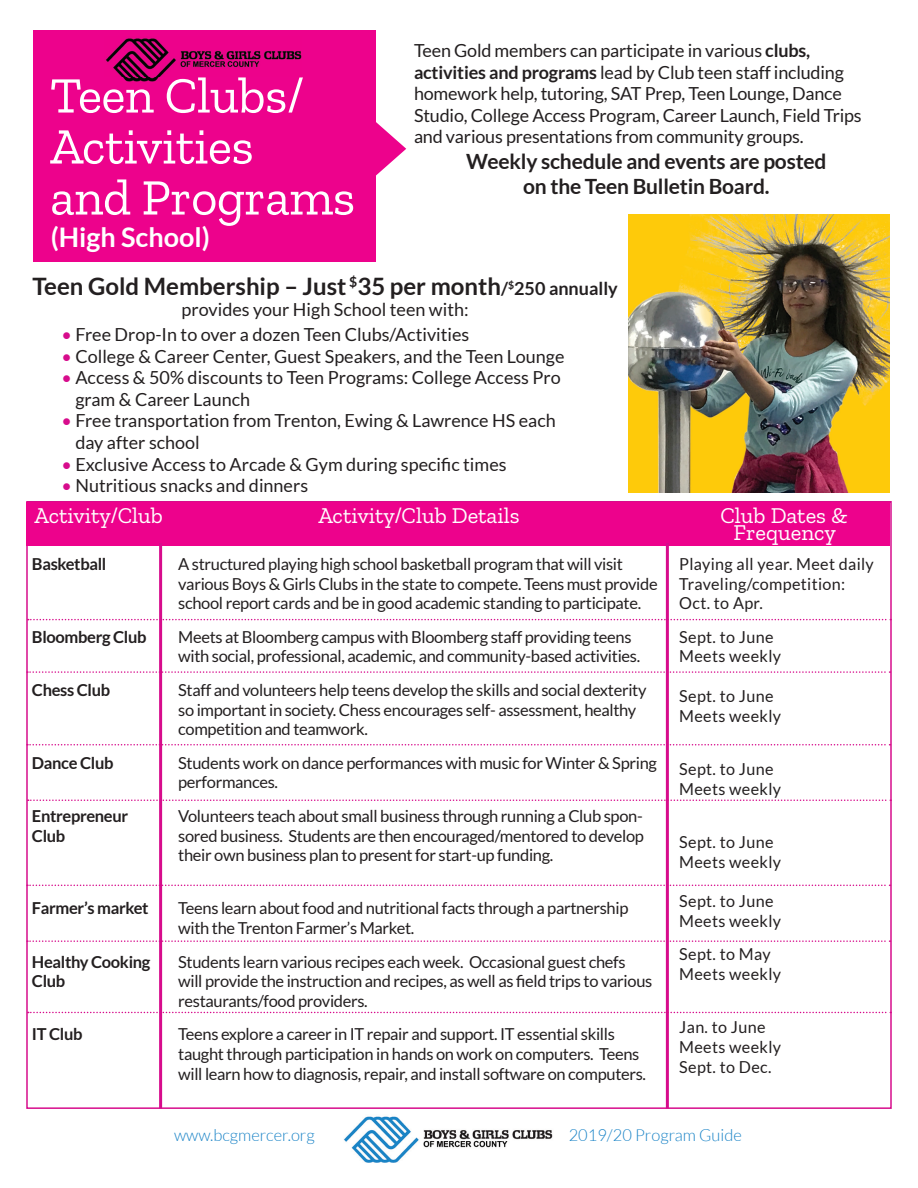
<style>
.page{position:relative;width:918px;height:1188px;background:#fff}
.page>*{position:absolute;margin:0;border:0;box-sizing:border-box;transform-origin:0 0}
.t1{font:51px/51px "Zilla Slab";letter-spacing:-.01em;color:#fff}
.t2{font:700 27px "Lato";color:#fff}
.t3{font:700 24px "Lato";color:#231f20}
.t4{font:22.5px/16.5px "Zilla Slab";color:#fff;text-align:center}
.t5{font:700 21px/25.2px "Lato";letter-spacing:-.01em;color:#231f20;text-align:center}
.t6{font:18px/21.6px "Lato";color:#231f20}
.t7{font:16.5px/19.8px "Lato";letter-spacing:-.02em;color:#231f20}
.t8{font:16.5px/19.8px "Lato";letter-spacing:.02em;color:#231f20}
.t9{font:700 16.5px/19.8px "Lato";letter-spacing:-.02em;color:#231f20}
.t10{font:300 16.5px "Lato";color:#1b84c7}
.s1{font-weight:700}
.s2{font-size:18px}
.s3{color:#d70c8c}
</style>
<div class="page">
<img style="left:344px;top:1116px;width:209px;height:47px">
<div style="left:33px;top:30px;width:343px;height:232px;background:#ed028c"></div>
<svg style="left:376px;top:122px;width:30px;height:54px"></svg>
<img style="left:628px;top:214px;width:261px;height:278px">
<div style="left:26px;top:502px;width:864px;height:44px;background:#ed028c"></div>
<hr style="left:159px;top:543px;width:3px;height:565px;background:#d70c8c">
<hr style="left:666px;top:543px;width:3px;height:565px;background:#d70c8c">
<svg style="left:28px;top:619px;width:863px;height:1px"></svg>
<svg style="left:28px;top:800px;width:863px;height:1px"></svg>
<svg style="left:27px;top:885px;width:864px;height:1px"></svg>
<svg style="left:27px;top:940px;width:864px;height:2px"></svg>
<svg style="left:28px;top:1012px;width:863px;height:1px"></svg>
<svg style="left:27px;top:744px;width:864px;height:2px"></svg>
<svg style="left:27px;top:671px;width:864px;height:2px"></svg>
<img style="left:105px;top:38px;width:197px;height:39px">
<img style="left:123px;top:77px;width:179px;height:5px">
<h1 class="t1" style="left:50px;top:70px;width:307px">Teen Clubs/<br>Activities<br>and Programs</h1>
<h2 class="t2" style="left:51px;top:221px;width:161px">(High School)</h2>
<p class="t6" style="left:414px;top:40px;width:449px">Teen Gold members can participate in various <span class="s1">clubs, activities and programs</span> lead by Club teen staff including homework help, tutoring, SAT Prep, Teen Lounge, Dance Studio, College Access Program, Career Launch, Field Trips and various presentations from community groups.</p>
<p class="t5" style="left:466px;top:148px;width:362px">Weekly schedule and events are posted on the Teen Bulletin Board.</p>
<h3 class="t3" style="left:32px;top:272px;width:587px">Teen Gold Membership – Just <sup>$</sup>35 per month<span class="s2">/</span><sup>$</sup><span class="s2">250 annually</span></h3>
<p class="t6" style="left:182px;top:299px;width:288px">provides your High School teen with:</p>
<p class="t6" style="left:62px;top:324px;width:409px"><span class="s3">•</span> Free Drop-In to over a dozen Teen Clubs/Activities</p>
<p class="t6" style="left:62px;top:345px;width:505px"><span class="s3">•</span> College &amp; Career Center, Guest Speakers, and the Teen Lounge</p>
<p class="t6" style="left:75px;top:367px;width:487px;text-indent:-14px"><span class="s3">•</span> Access &amp; 50% discounts to Teen Programs: College Access Pro gram &amp; Career Launch</p>
<p class="t6" style="left:75px;top:410px;width:482px;text-indent:-14px"><span class="s3">•</span> Free transportation from Trenton, Ewing &amp; Lawrence HS each day after school</p>
<p class="t6" style="left:62px;top:453px;width:447px"><span class="s3">•</span> Exclusive Access to Arcade &amp; Gym during specific times</p>
<p class="t6" style="left:62px;top:475px;width:248px"><span class="s3">•</span> Nutritious snacks and dinners</p>
<h3 class="t4" style="left:34px;top:508px;width:130px">Activity/Club</h3>
<h3 class="t4" style="left:318px;top:508px;width:203px">Activity/Club Details</h3>
<h3 class="t4" style="left:720px;top:508px;width:129px">Club Dates &amp;<br>Frequency</h3>
<p class="t9" style="left:32px;top:554px;width:76px">Basketball</p>
<p class="t9" style="left:32px;top:627px;width:116px">Bloomberg Club</p>
<p class="t9" style="left:32px;top:680px;width:80px">Chess Club</p>
<p class="t9" style="left:32px;top:753px;width:83px">Dance Club</p>
<p class="t9" style="left:32px;top:806px;width:98px">Entrepreneur<br>Club</p>
<p class="t9" style="left:32px;top:898px;width:118px">Farmer’s market</p>
<p class="t9" style="left:32px;top:951px;width:120px">Healthy Cooking<br>Club</p>
<p class="t9" style="left:32px;top:1024px;width:52px">IT Club</p>
<p class="t7" style="left:178px;top:554px;width:481px">A structured playing high school basketball program that will visit various Boys &amp; Girls Clubs in the state to compete. Teens must provide school report cards and be in good academic standing to participate.</p>
<p class="t7" style="left:178px;top:627px;width:463px">Meets at Bloomberg campus with Bloomberg staff providing teens with social, professional, academic, and community-based activities.</p>
<p class="t7" style="left:178px;top:680px;width:470px">Staff and volunteers help teens develop the skills and social dexterity so important in society. Chess encourages self- assessment, healthy competition and teamwork.</p>
<p class="t7" style="left:178px;top:753px;width:480px">Students work on dance performances with music for Winter &amp; Spring performances.</p>
<p class="t7" style="left:178px;top:806px;width:467px;text-align:justify">Volunteers teach about small business through running a Club spon&shy;sored business. Students are then encouraged/mentored to develop their own business plan to present for start-up funding.</p>
<p class="t7" style="left:178px;top:898px;width:452px">Teens learn about food and nutritional facts through a partnership with the Trenton Farmer’s Market.</p>
<p class="t7" style="left:178px;top:952px;width:476px">Students learn various recipes each week. Occasional guest chefs will provide the instruction and recipes, as well as field trips to various restaurants/food providers.</p>
<p class="t7" style="left:178px;top:1024px;width:469px">Teens explore a career in IT repair and support. IT essential skills taught through participation in hands on work on computers. Teens will learn how to diagnosis, repair, and install software on computers.</p>
<p class="t8" style="left:679px;top:554px;width:196px">Playing all year. Meet daily<br>Traveling/competition:<br>Oct. to Apr.</p>
<p class="t8" style="left:679px;top:627px;width:103px">Sept. to June<br>Meets weekly</p>
<p class="t8" style="left:679px;top:686px;width:103px">Sept. to June<br>Meets weekly</p>
<p class="t8" style="left:679px;top:759px;width:103px">Sept. to June<br>Meets weekly</p>
<p class="t8" style="left:679px;top:832px;width:103px">Sept. to June<br>Meets weekly</p>
<p class="t8" style="left:679px;top:891px;width:103px">Sept. to June<br>Meets weekly</p>
<p class="t8" style="left:679px;top:944px;width:103px">Sept. to May<br>Meets weekly</p>
<p class="t8" style="left:679px;top:1017px;width:103px">Jan. to June<br>Meets weekly<br>Sept. to Dec.</p>
<p class="t10" style="left:174px;top:1126px;width:142px">www.bcgmercer.org</p>
<p class="t10" style="left:569px;top:1126px;width:175px">2019/20 Program Guide</p>
</div>
